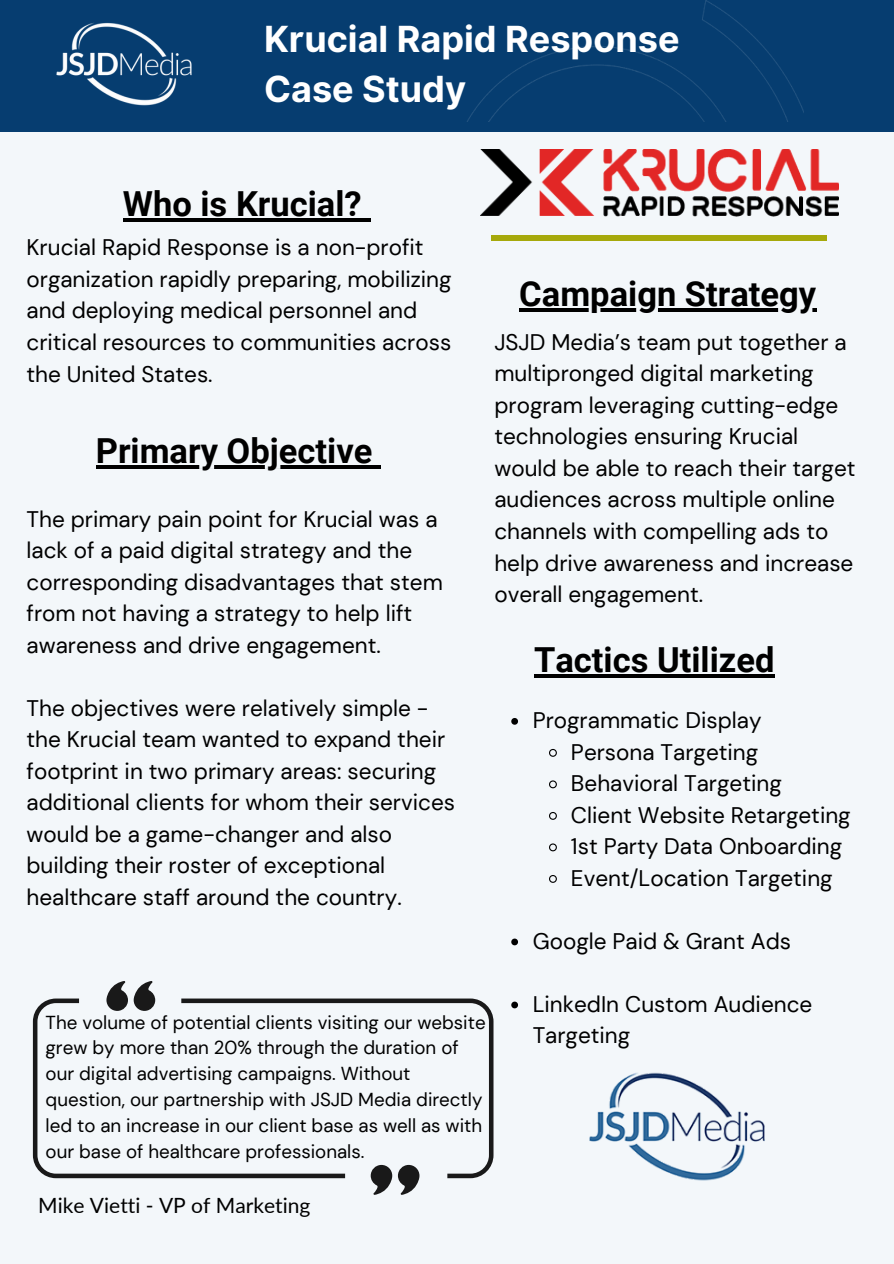
<style>
.page{position:relative;width:894px;height:1264px;background:#fff}
.page>*{position:absolute;margin:0;border:0;box-sizing:border-box;transform-origin:0 0}
.t1{font:700 36px/49.5px "Inter";color:#fff}
.t2{font:700 34.5px "Roboto";color:#000}
.t3{font:22.5px/31.5px "DM Sans";color:#000}
.t4{font:21px "Lato";color:#000}
.t5{font:18.75px/25.8px "DM Sans";color:#000}
</style>
<div class="page">
<div style="left:0;top:0;width:893px;height:1263px;background:#f3f7fa"></div>
<div style="left:0;top:0;width:893px;height:131px;background:#063d70"></div>
<img style="left:467px;top:0;width:336px;height:122px">
<div style="left:491px;top:235px;width:335px;height:6px;background:#a6a90b"></div>
<img style="left:56px;top:22px;width:136px;height:84px">
<svg style="left:371px;top:1178px;width:21px;height:16px"></svg>
<svg style="left:398px;top:1178px;width:21px;height:16px"></svg>
<svg style="left:134px;top:981px;width:21px;height:17px"></svg>
<svg style="left:106px;top:981px;width:22px;height:17px"></svg>
<svg style="left:33px;top:998px;width:148px;height:180px"></svg>
<svg style="left:181px;top:998px;width:312px;height:180px"></svg>
<svg style="left:511px;top:718px;width:7px;height:6px"></svg>
<svg style="left:549px;top:748px;width:8px;height:9px"></svg>
<svg style="left:549px;top:780px;width:8px;height:9px"></svg>
<svg style="left:549px;top:812px;width:8px;height:8px"></svg>
<svg style="left:549px;top:843px;width:8px;height:9px"></svg>
<svg style="left:549px;top:875px;width:8px;height:8px"></svg>
<svg style="left:511px;top:938px;width:7px;height:7px"></svg>
<svg style="left:511px;top:1001px;width:7px;height:7px"></svg>
<img style="left:589px;top:1072px;width:176px;height:109px">
<img style="left:480px;top:150px;width:357px;height:66px">
<hr style="left:123px;top:218px;width:239px;height:4px;background:#000">
<svg style="left:362px;top:218px;width:8px;height:4px"></svg>
<hr style="left:96px;top:465px;width:276px;height:3px;background:#000">
<svg style="left:372px;top:465px;width:9px;height:3px"></svg>
<hr style="left:519px;top:308px;width:297px;height:3px;background:#000">
<hr style="left:534px;top:674px;width:240px;height:3px;background:#000">
<p class="t1" style="left:264px;top:14px;width:417px">Krucial Rapid Response<br>Case Study</p>
<p class="t2" style="left:123px;top:184px;width:240px">Who is Krucial?</p>
<h2 class="t3" style="left:26px;top:232px;width:426px">Krucial Rapid Response is a non-profit organization rapidly preparing, mobilizing and deploying medical personnel and critical resources to communities across the United States.</h2>
<p class="t2" style="left:96px;top:430px;width:278px">Primary Objective</p>
<p class="t3" style="left:26px;top:503px;width:418px">The primary pain point for Krucial was a lack of a paid digital strategy and the corresponding disadvantages that stem from not having a strategy to help lift awareness and drive engagement.</p>
<p class="t3" style="left:26px;top:692px;width:430px">The objectives were relatively simple - the Krucial team wanted to expand their footprint in two primary areas: securing additional clients for whom their services would be a game-changer and also building their roster of exceptional healthcare staff around the country.</p>
<p class="t2" style="left:519px;top:274px;width:298px">Campaign Strategy</p>
<p class="t3" style="left:494px;top:326px;width:362px">JSJD Media’s team put together a multipronged digital marketing program leveraging cutting-edge technologies ensuring Krucial would be able to reach their target audiences across multiple online channels with compelling ads to help drive awareness and increase overall engagement.</p>
<p class="t2" style="left:534px;top:640px;width:242px">Tactics Utilized</p>
<p class="t3" style="left:532px;top:704px;width:230px">Programmatic Display</p>
<h1 class="t3" style="left:570px;top:736px;width:189px">Persona Targeting</h1>
<p class="t3" style="left:570px;top:767px;width:212px">Behavioral Targeting</p>
<h1 class="t3" style="left:570px;top:799px;width:281px">Client Website Retargeting</h1>
<h2 class="t3" style="left:570px;top:830px;width:273px">1st Party Data Onboarding</h2>
<h1 class="t3" style="left:570px;top:862px;width:263px">Event/Location Targeting</h1>
<h2 class="t3" style="left:532px;top:925px;width:260px">Google Paid &amp; Grant Ads</h2>
<h1 class="t5" style="left:46px;top:1009px;width:441px">The volume of potential clients visiting our website grew by more than 20% through the duration of our digital advertising campaigns. Without question, our partnership with JSJD Media directly led to an increase in our client base as well as with our base of healthcare professionals.</h1>
<p class="t4" style="left:38px;top:1192px;width:273px">Mike Vietti - VP of Marketing</p>
<h2 class="t3" style="left:532px;top:988px;width:281px">LinkedIn Custom Audience<br>Targeting</h2>
</div>
